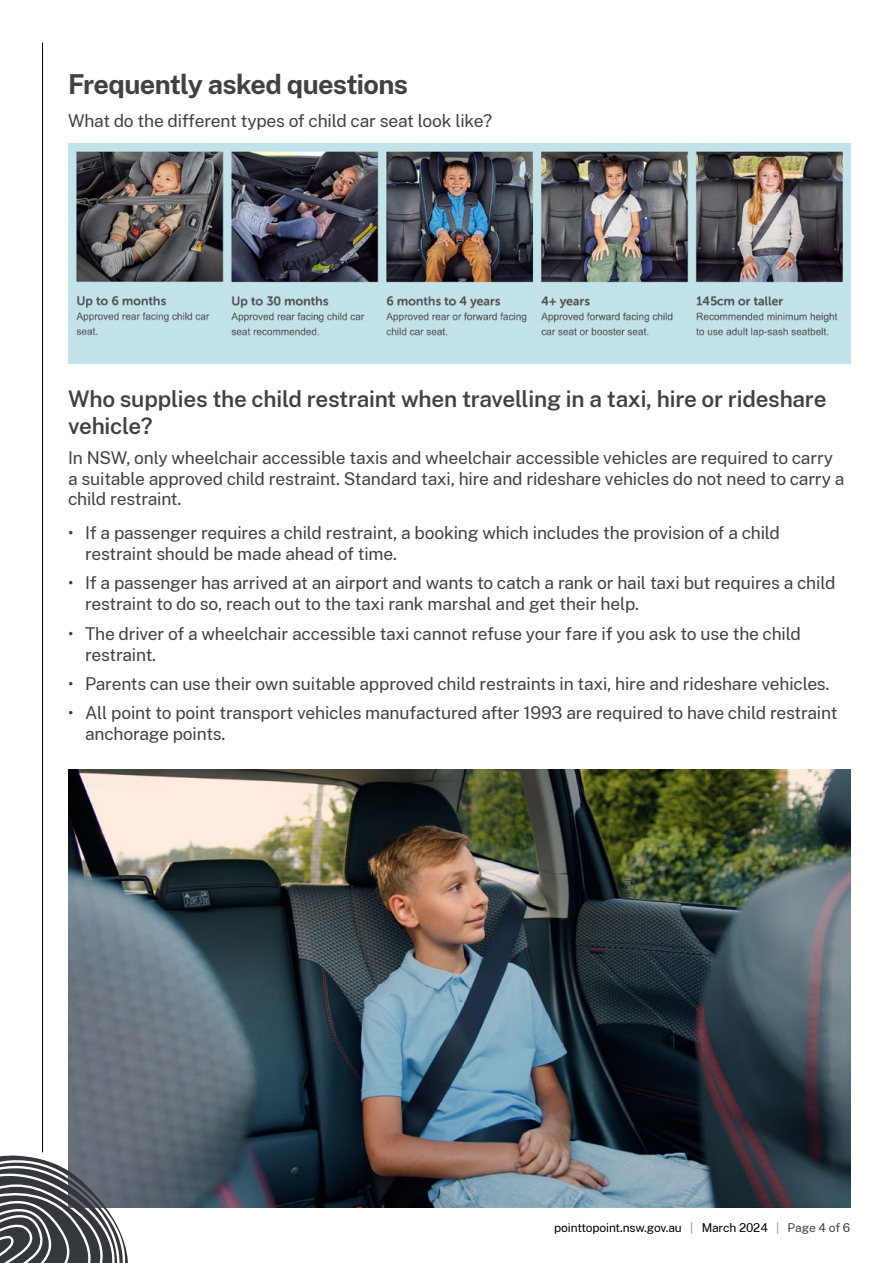
<style>
.page{position:relative;width:893px;height:1263px;background:#fff}
.page>*{position:absolute;margin:0;border:0;box-sizing:border-box;transform-origin:0 0}
.t1{font:700 27px "Public Sans";letter-spacing:-.025em;color:#414042}
.t2{font:600 22.5px/27px "Public Sans";letter-spacing:-.01em;color:#414042}
.Paragraph{font:17.4px/20.9px "Public Sans";letter-spacing:-.01em;color:#414042}
.t3{font:12px "Public Sans";letter-spacing:-.01em;color:#000}
.s1{color:#939598}
.s2{color:#414042}
</style>
<div class="page">
<hr style="left:42px;top:43px;width:1px;height:1109px;background:#000">
<img style="left:68px;top:144px;width:782px;height:219px">
<img style="left:68px;top:770px;width:782px;height:438px">
<svg style="left:0;top:1151px;width:148px;height:112px"></svg>
<h1 class="t1" style="left:68px;top:64px;width:341px">Frequently asked questions</h1>
<p class="Paragraph" style="left:68px;top:110px;width:426px">What do the different types of child car seat look like?</p>
<h2 class="t2" style="left:68px;top:384px;width:760px">Who supplies the child restraint when travelling in a taxi, hire or rideshare vehicle?</h2>
<p class="Paragraph" style="left:68px;top:446px;width:778px">In NSW, only wheelchair accessible taxis and wheelchair accessible vehicles are required to carry a suitable approved child restraint. Standard taxi, hire and rideshare vehicles do not need to carry a child restraint.</p>
<p class="Paragraph" style="left:85px;top:521px;width:696px;text-indent:-17px">• If a passenger requires a child restraint, a booking which includes the provision of a child restraint should be made ahead of time.</p>
<p class="Paragraph" style="left:85px;top:572px;width:752px;text-indent:-17px">• If a passenger has arrived at an airport and wants to catch a rank or hail taxi but requires a child restraint to do so, reach out to the taxi rank marshal and get their help.</p>
<p class="Paragraph" style="left:85px;top:622px;width:717px;text-indent:-17px">• The driver of a wheelchair accessible taxi cannot refuse your fare if you ask to use the child restraint.</p>
<p class="Paragraph" style="left:68px;top:672px;width:763px">• Parents can use their own suitable approved child restraints in taxi, hire and rideshare vehicles.</p>
<p class="Paragraph" style="left:85px;top:702px;width:754px;text-indent:-17px">• All point to point transport vehicles manufactured after 1993 are required to have child restraint anchorage points.</p>
<p class="t3" style="left:554px;top:1219px;width:298px">pointtopoint.nsw.gov.au <span class="s1">|</span> March 2024 <span class="s1">|</span> <span class="s2">Page 4 of 6</span></p>
</div>
